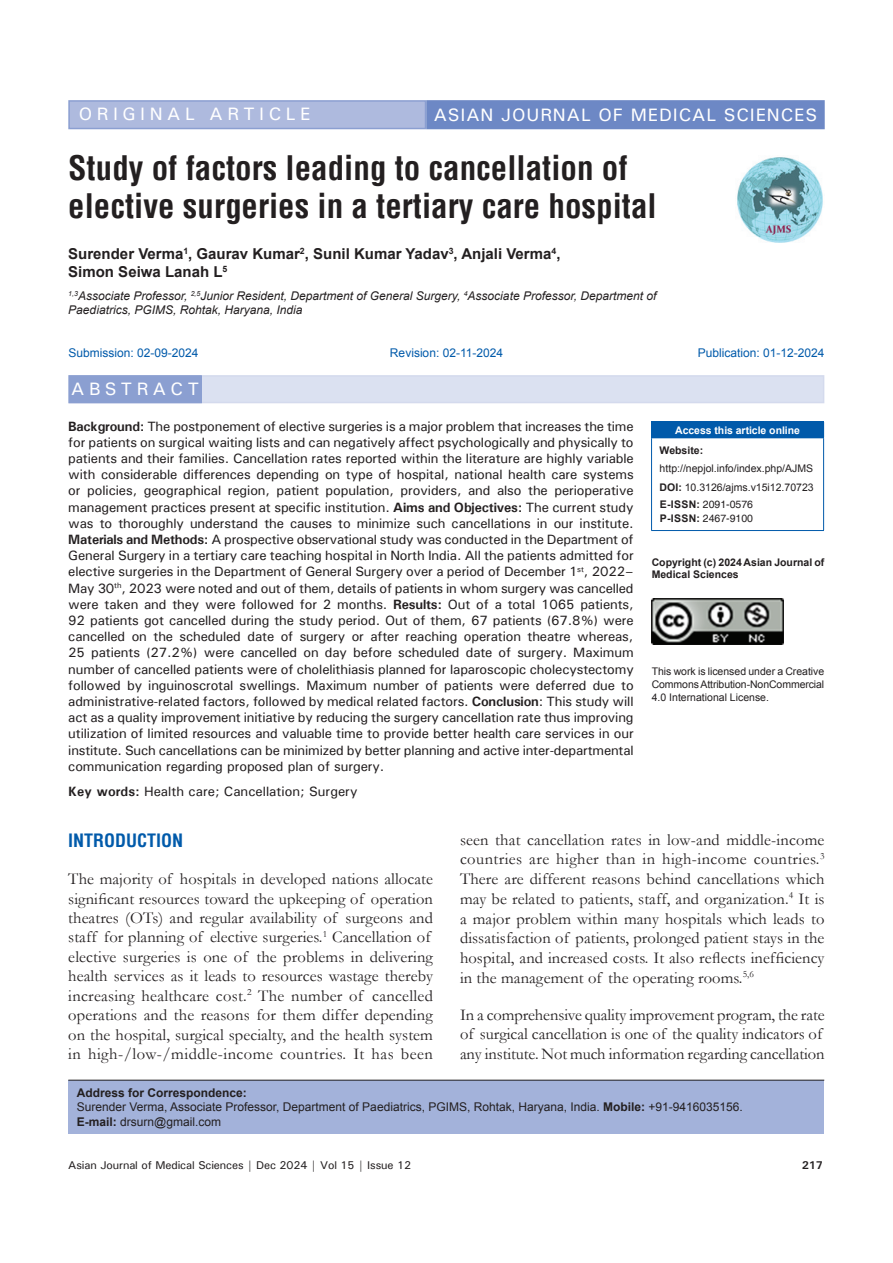
<style>
.page{position:relative;width:893px;height:1263px;background:#fff}
.page>*{position:absolute;margin:0;border:0;box-sizing:border-box;transform-origin:0 0}
.AT{font:700 condensed 33px/37.5px "Helvetica";color:#231f20}
.AH{font:500 18px "Univers";letter-spacing:.05em;color:#fff}
.AH-2{font:500 18px "Univers";letter-spacing:.25em;color:#fff}
.t1{font:700 condensed 18px "Helvetica";color:#015aaa}
.ABSH{font:500 18px "Univers";letter-spacing:.25em;color:#fff}
.TX{font:16.5px/19.5px "Garamond";letter-spacing:.005em;color:#231f20}
.AU{font:700 15px/18px "Helvetica";color:#231f20}
.ABS{font:500 13.5px/16.2px "Univers";letter-spacing:-.01em;color:#231f20;text-align:justify}
.KWD{font:500 13.5px "Univers";color:#231f20}
.ADD{font:12px/14.4px "Arial";color:#231f20}
.AFF{font:italic 12px/14.4px "Arial";color:#231f20}
.HIS{font:12px "Arial";color:#015aaa}
.t2{font:500 11.25px "Univers";letter-spacing:-.01em;color:#231f20}
.t3{font:700 11.25px "Univers";color:#231f20}
.License{font:10.5px/12.6px "Arial";letter-spacing:-.01em;color:#231f20;text-align:justify}
.License-2{font:700 10.5px/12.6px "Arial";color:#231f20}
.Web{font:10.5px/18.8px "Arial";color:#231f20}
.ISSN{font:10.5px/14.2px "Helvetica";color:#231f20}
.DOI{font:10.5px "Arial";color:#231f20}
.t4{font:700 10.5px "Arial";letter-spacing:-.005em;color:#fff}
.s1{font-weight:700}
</style>
<div class="page">
<div style="left:68px;top:1080px;width:756px;height:54px;background:#a3b2da"></div>
<hr style="left:68px;top:1080px;width:756px;height:1px;background:#231f20">
<img style="left:737px;top:157px;width:86px;height:86px">
<div style="left:69px;top:375px;width:755px;height:28px;background:#dbe1f1"></div>
<div style="left:69px;top:376px;width:132px;height:26px;background:#8b9fd1"></div>
<div style="left:68px;top:375px;width:134px;height:28px;border:2px solid #8b9fd1"></div>
<div style="left:69px;top:101px;width:356px;height:28px;background:#aebade"></div>
<div style="left:68px;top:100px;width:358px;height:29px;border:2px solid #8b9fd1"></div>
<div style="left:427px;top:101px;width:397px;height:28px;background:#6d88c5"></div>
<div style="left:426px;top:100px;width:399px;height:29px;border:2px solid #6d88c5"></div>
<div style="left:652px;top:422px;width:172px;height:16px;background:#015aaa"></div>
<svg style="left:651px;top:422px;width:1px;height:15px"></svg>
<hr style="left:651px;top:421px;width:173px;height:1px;background:#015aaa">
<hr style="left:651px;top:438px;width:1px;height:92px;background:#015aaa">
<hr style="left:651px;top:437px;width:173px;height:1px;background:#015aaa">
<hr style="left:823px;top:438px;width:1px;height:92px;background:#015aaa">
<hr style="left:651px;top:530px;width:173px;height:1px;background:#015aaa">
<img style="left:652px;top:598px;width:132px;height:47px">
<p class="AH-2" style="left:79px;top:103px;width:233px">ORIGINAL ARTICLE</p>
<p class="AH" style="left:434px;top:103px;width:385px">ASIAN JOURNAL OF MEDICAL SCIENCES</p>
<p class="AT" style="left:68px;top:149px;width:590px">Study of factors leading to cancellation of elective surgeries in a tertiary care hospital</p>
<p class="AU" style="left:68px;top:245px;width:494px">Surender Verma<sup>1</sup>, Gaurav Kumar<sup>2</sup>, Sunil Kumar Yadav<sup>3</sup>, Anjali Verma<sup>4</sup>,<br>Simon Seiwa Lanah L<sup>5</sup></p>
<p class="AFF" style="left:68px;top:289px;width:590px"><sup>1,3</sup>Associate Professor, <sup>2,5</sup>Junior Resident, Department of General Surgery, <sup>4</sup>Associate Professor, Department of<br>Paediatrics, PGIMS, Rohtak, Haryana, India</p>
<p class="HIS" style="left:68px;top:345px;width:132px">Submission: 02-09-2024</p>
<p class="HIS" style="left:390px;top:345px;width:115px">Revision: 02-11-2024</p>
<p class="HIS" style="left:698px;top:345px;width:128px">Publication: 01-12-2024</p>
<p class="ABSH" style="left:71px;top:378px;width:129px">ABSTRACT</p>
<p class="ABS" style="left:68px;top:418px;width:567px"><span class="s1">Background:</span> The postponement of elective surgeries is a major problem that increases the time for patients on surgical waiting lists and can negatively affect psychologically and physically to patients and their families. Cancellation rates reported within the literature are highly variable with considerable differences depending on type of hospital, national health care systems or policies, geographical region, patient population, providers, and also the perioperative management practices present at specific institution. <span class="s1">Aims and Objectives:</span> The current study was to thoroughly understand the causes to minimize such cancellations in our institute.<br><span class="s1">Materials and Methods:</span> A prospective observational study was conducted in the Department of General Surgery in a tertiary care teaching hospital in North India. All the patients admitted for elective surgeries in the Department of General Surgery over a period of December 1<sup>st</sup>, 2022– May 30<sup>th</sup>, 2023 were noted and out of them, details of patients in whom surgery was cancelled were taken and they were followed for 2 months. <span class="s1">Results:</span> Out of a total 1065 patients, 92 patients got cancelled during the study period. Out of them, 67 patients (67.8%) were cancelled on the scheduled date of surgery or after reaching operation theatre whereas, 25 patients (27.2%) were cancelled on day before scheduled date of surgery. Maximum number of cancelled patients were of cholelithiasis planned for laparoscopic cholecystectomy followed by inguinoscrotal swellings. Maximum number of patients were deferred due to administrative-related factors, followed by medical related factors. <span class="s1">Conclusion</span>: This study will act as a quality improvement initiative by reducing the surgery cancellation rate thus improving utilization of limited resources and valuable time to provide better health care services in our institute. Such cancellations can be minimized by better planning and active inter-departmental communication regarding proposed plan of surgery.</p>
<p class="KWD" style="left:68px;top:782px;width:291px"><span class="s1">Key words:</span> Health care; Cancellation; Surgery</p>
<p class="t4" style="left:675px;top:422px;width:126px">Access this article online</p>
<p class="Web" style="left:660px;top:440px;width:155px"><span class="s1">Website: </span>http://nepjol.info/index.php/AJMS</p>
<p class="DOI" style="left:660px;top:480px;width:156px"><span class="s1">DOI:</span> 10.3126/ajms.v15i12.70723</p>
<p class="ISSN" style="left:660px;top:498px;width:95px"><span class="s1">E-ISSN:</span> 2091-0576<br><span class="s1">P-ISSN:</span> 2467-9100</p>
<p class="License-2" style="left:652px;top:556px;width:174px">Copyright (c) 2024 Asian Journal of<br>Medical Sciences</p>
<p class="License" style="left:652px;top:665px;width:174px">This work is licensed under a Creative Commons Attribution-NonCommercial 4.0 International License.</p>
<h1 class="t1" style="left:68px;top:829px;width:117px">INTRODUCTION</h1>
<p class="TX" style="left:68px;top:869px;width:366px">The majority of hospitals in developed nations allocate significant resources toward the upkeeping of operation theatres (OTs) and regular availability of surgeons and staff for planning of elective surgeries.<sup>1</sup> Cancellation of elective surgeries is one of the problems in delivering health services as it leads to resources wastage thereby increasing healthcare cost.<sup>2</sup> The number of cancelled operations and the reasons for them differ depending on the hospital, surgical specialty, and the health system in high-/low-/middle-income countries. It has been</p>
<p class="TX" style="left:460px;top:829px;width:366px;text-align:justify">seen that cancellation rates in low-and middle-income countries are higher than in high-income countries.<sup>3<br></sup>There are different reasons behind cancellations which may be related to patients, staff, and organization.<sup>4</sup> It is a major problem within many hospitals which leads to dissatisfaction of patients, prolonged patient stays in the hospital, and increased costs. It also reflects inefficiency in the management of the operating rooms.<sup>5,6</sup></p>
<p class="TX" style="left:460px;top:1004px;width:366px">In a comprehensive quality improvement program, the rate of surgical cancellation is one of the quality indicators of any institute. Not much information regarding cancellation</p>
<p class="ADD" style="left:77px;top:1085px;width:667px"><span class="s1">Address for Correspondence:<br></span>Surender Verma, Associate Professor, Department of Paediatrics, PGIMS, Rohtak, Haryana, India. <span class="s1">Mobile:</span> +91-9416035156.<br><span class="s1">E-mail:</span> drsurn@gmail.com</p>
<p class="t2" style="left:68px;top:1157px;width:344px">Asian Journal of Medical Sciences | Dec 2024 | Vol 15 | Issue 12</p>
<p class="t3" style="left:802px;top:1157px;width:23px">217</p>
</div>
